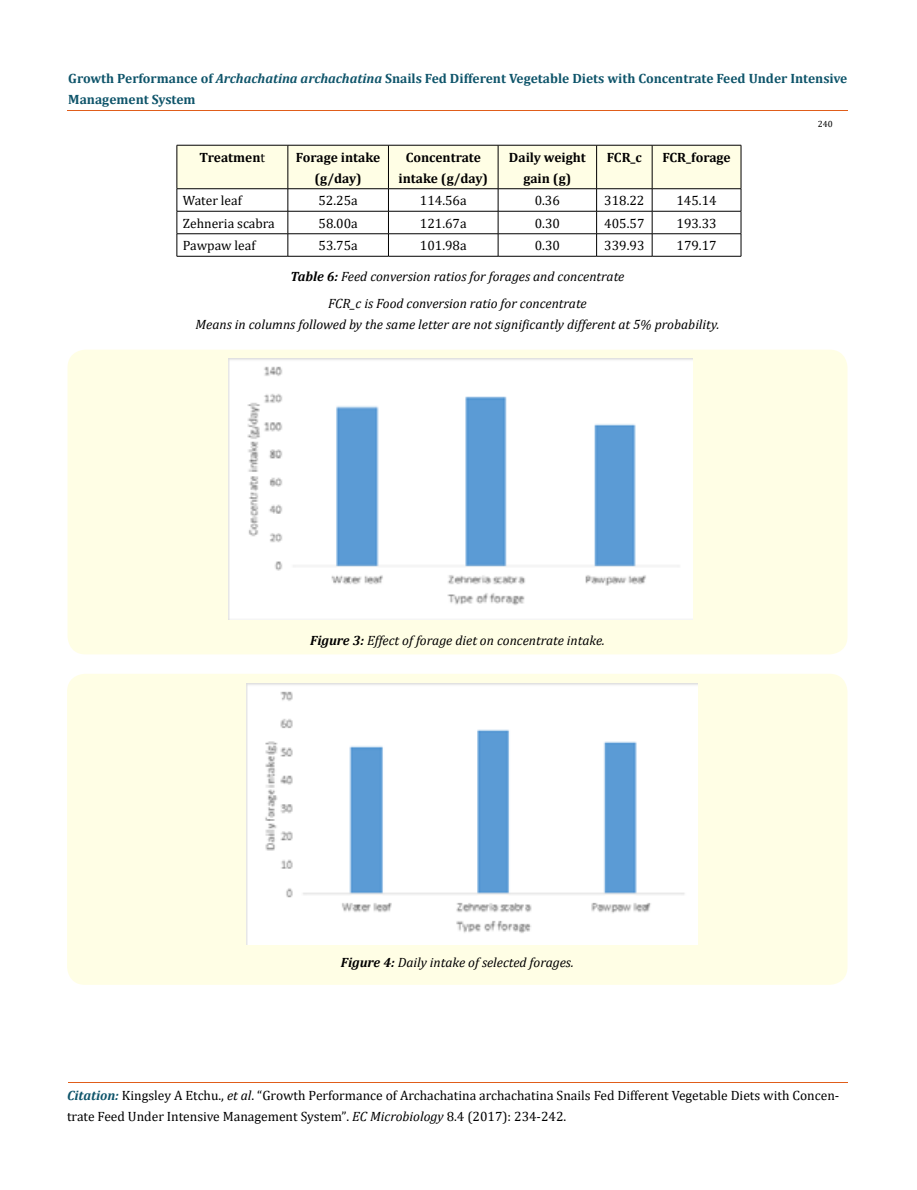
<style>
.page{position:relative;width:917px;height:1190px;background:#fff}
.page>*{position:absolute;margin:0;border:0;box-sizing:border-box;transform-origin:0 0}
.t1{font:13.5px/21px "Cambria";color:#000}
.t2{font:italic 13.5px/21px "Cambria";color:#000;text-align:center}
.t3{font:700 13.5px/21px "Cambria";color:#0e546a}
.t4{font:700 13.5px/21px "Cambria";color:#000;text-align:center}
.t5{font:9px "Cambria";color:#000}
.s1{font-style:italic}
.s2{font-weight:400}
.s3{font-weight:700}
.s4{font-weight:700;font-style:italic;color:#0e546a}
.s5{font-size:13.35px}
</style>
<div class="page">
<hr style="left:68px;top:1081px;width:779px;height:1px;background:#e05d1a">
<hr style="left:67px;top:110px;width:781px;height:1px;background:#e05d1a">
<svg style="left:177px;top:145px;width:564px;height:111px"></svg>
<hr style="left:177px;top:256px;width:111px;height:1px;background:#000">
<hr style="left:288px;top:256px;width:100px;height:1px;background:#000">
<hr style="left:388px;top:256px;width:110px;height:1px;background:#000">
<hr style="left:498px;top:256px;width:98px;height:1px;background:#000">
<hr style="left:596px;top:256px;width:56px;height:1px;background:#000">
<hr style="left:652px;top:256px;width:89px;height:1px;background:#000">
<div style="left:68px;top:350px;width:779px;height:304px;background:#fffee5;border-radius:18px"></div>
<img style="left:229px;top:358px;width:464px;height:261px">
<div style="left:67px;top:674px;width:780px;height:310px;background:#fffee5;border-radius:18px"></div>
<img style="left:247px;top:683px;width:450px;height:261px">
<p class="t3" style="left:68px;top:67px;width:780px">Growth Performance of <span class="s1">Archachatina archachatina</span> Snails Fed Different Vegetable Diets with Concentrate Feed Under Intensive<br>Management System</p>
<p class="t4" style="left:200px;top:146px;width:67px">Treatmen<span class="s2">t</span></p>
<p class="t4" style="left:296px;top:146px;width:86px">Forage intake (g/day)</p>
<p class="t4" style="left:398px;top:146px;width:91px">Concentrate intake (g/day)</p>
<p class="t4" style="left:509px;top:146px;width:78px">Daily weight gain (g)</p>
<p class="t4" style="left:606px;top:146px;width:37px">FCR_c</p>
<p class="t4" style="left:662px;top:146px;width:70px">FCR_forage</p>
<p class="t1" style="left:183px;top:190px;width:60px">Water leaf</p>
<p class="t1" style="left:318px;top:190px;width:41px">52.25a</p>
<p class="t1" style="left:420px;top:190px;width:48px">114.56a</p>
<p class="t1" style="left:534px;top:190px;width:27px">0.36</p>
<p class="t1" style="left:604px;top:190px;width:42px">318.22</p>
<p class="t1" style="left:676px;top:190px;width:42px">145.14</p>
<p class="t1" style="left:183px;top:213px;width:93px">Zehneria scabra</p>
<p class="t1" style="left:318px;top:213px;width:41px">58.00a</p>
<p class="t1" style="left:420px;top:213px;width:48px">121.67a</p>
<p class="t1" style="left:534px;top:213px;width:27px">0.30</p>
<p class="t1" style="left:604px;top:213px;width:42px">405.57</p>
<p class="t1" style="left:676px;top:213px;width:42px">193.33</p>
<p class="t1" style="left:183px;top:235px;width:74px">Pawpaw leaf</p>
<p class="t1" style="left:318px;top:235px;width:41px">53.75a</p>
<p class="t1" style="left:420px;top:235px;width:48px">101.98a</p>
<p class="t1" style="left:534px;top:235px;width:27px">0.30</p>
<p class="t1" style="left:604px;top:235px;width:42px">339.93</p>
<p class="t1" style="left:676px;top:235px;width:42px">179.17</p>
<p class="t2" style="left:290px;top:265px;width:335px"><span class="s3">Table 6:</span> Feed conversion ratios for forages and concentrate</p>
<p class="t2" style="left:195px;top:292px;width:525px">FCR_c is Food conversion ratio for concentrate<br>Means in columns followed by the same letter are not significantly different at 5% probability.</p>
<p class="t5" style="left:818px;top:118px;width:16px">240</p>
<p class="t2" style="left:310px;top:629px;width:296px"><span class="s3">Figure 3:</span> Effect of forage diet on concentrate intake.</p>
<p class="t2" style="left:341px;top:951px;width:234px"><span class="s3">Figure 4:</span> Daily intake of selected forages.</p>
<p class="t1" style="left:67px;top:1084px;width:773px"><span class="s4">Citation:</span> Kingsley A Etchu., <span class="s1">et al</span>. “Growth Performance of Archachatina archachatina Snails Fed Different Vegetable Diets with Concen&shy;trate Feed Under Intensive Management System”<span class="s5">.</span> <span class="s1">EC Microbiology</span> <span class="s5">8</span>.4 (2017): 234-242.</p>
</div>
